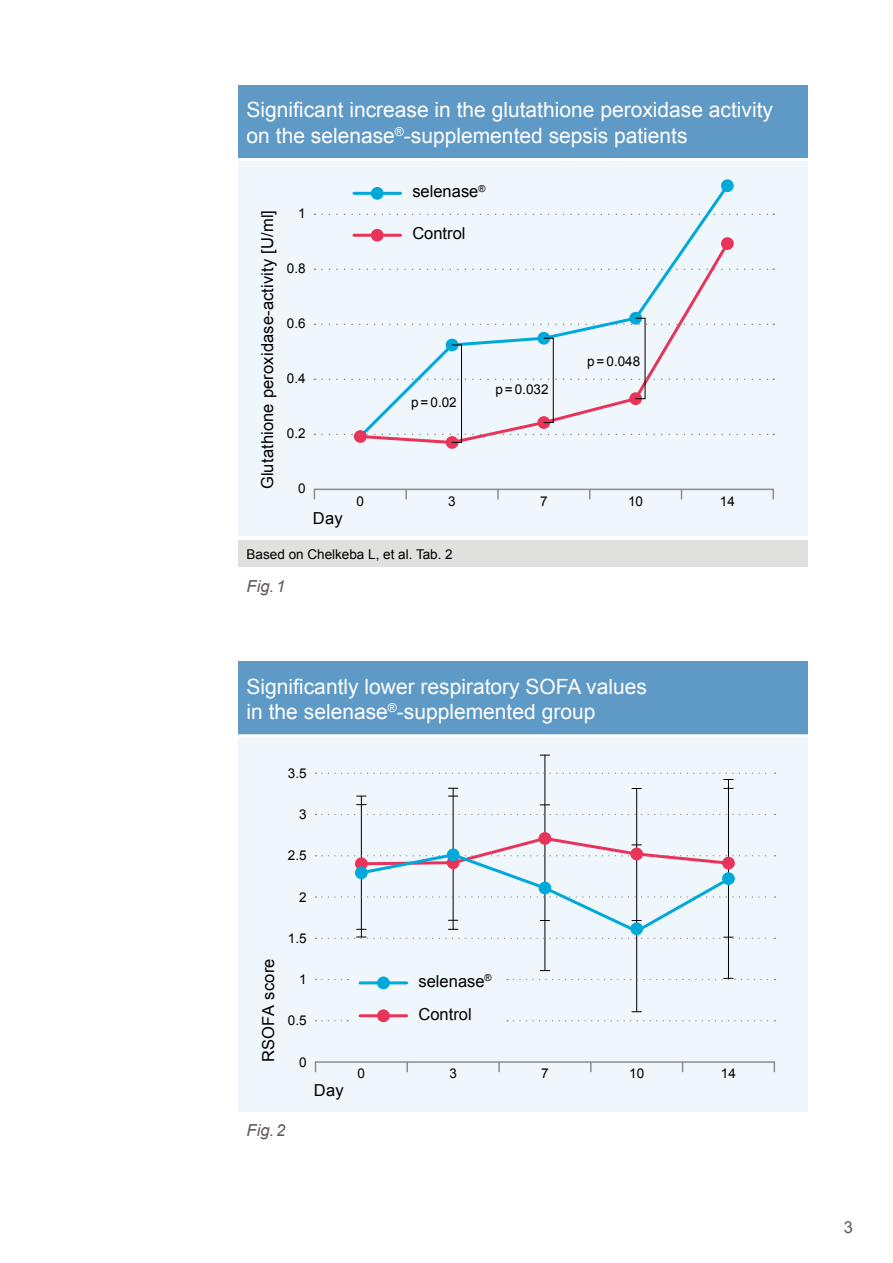
<style>
.page{position:relative;width:893px;height:1263px;background:#fff}
.page>*{position:absolute;margin:0;border:0;box-sizing:border-box;transform-origin:0 0}
.Headline_Balken_blue{font:21px/25.2px "Arial";color:#fff}
.t1{font:16.5px/32.8px "Arial";letter-spacing:.01em;color:#000}
.Abbildung{font:italic 16.5px "Arial";color:#60565a}
.inhalt{font:16.5px "Arial";color:#60565a}
.Quelle{font:13.5px "Arial";color:#000}
</style>
<div class="page">
<div style="left:238px;top:85px;width:570px;height:75px;background:#5f9ac6"></div>
<div style="left:238px;top:160px;width:570px;height:376px;background:#eff6fc"></div>
<div style="left:238px;top:540px;width:570px;height:27px;background:#e0e1df"></div>
<hr style="left:238px;top:158px;width:570px;height:3px;background:#fff">
<svg style="left:356px;top:182px;width:375px;height:57px"></svg>
<svg style="left:354px;top:430px;width:13px;height:13px"></svg>
<div style="left:446px;top:436px;width:12px;height:13px;background:#e83458;border-radius:50%"></div>
<svg style="left:721px;top:237px;width:13px;height:13px"></svg>
<div style="left:721px;top:179px;width:13px;height:13px;background:#00a9d9;border-radius:50%"></div>
<svg style="left:357px;top:239px;width:374px;height:206px"></svg>
<div style="left:543px;top:338px;width:11px;height:85px;border:1px solid #000"></div>
<div style="left:452px;top:345px;width:10px;height:98px;border:1px solid #000"></div>
<hr style="left:354px;top:192px;width:47px;height:3px;background:#00a9d9">
<div style="left:371px;top:187px;width:13px;height:13px;background:#00a9d9;border-radius:50%"></div>
<hr style="left:354px;top:234px;width:47px;height:3px;background:#e83458">
<div style="left:371px;top:229px;width:13px;height:13px;background:#e83458;border-radius:50%"></div>
<svg style="left:322px;top:434px;width:452px;height:1px"></svg>
<svg style="left:322px;top:379px;width:452px;height:1px"></svg>
<svg style="left:322px;top:324px;width:452px;height:1px"></svg>
<svg style="left:322px;top:269px;width:452px;height:1px"></svg>
<svg style="left:322px;top:214px;width:452px;height:1px"></svg>
<div style="left:314px;top:489px;width:460px;height:11px;border:2px solid #8b8d8f"></div>
<svg style="left:405px;top:489px;width:2px;height:10px"></svg>
<svg style="left:497px;top:489px;width:2px;height:10px"></svg>
<div style="left:238px;top:661px;width:570px;height:75px;background:#5f9ac6"></div>
<div style="left:238px;top:736px;width:570px;height:375px;background:#eff6fc"></div>
<hr style="left:238px;top:734px;width:570px;height:3px;background:#fff">
<hr style="left:361px;top:796px;width:1px;height:141px;background:#000">
<hr style="left:453px;top:788px;width:1px;height:141px;background:#000">
<hr style="left:545px;top:755px;width:1px;height:215px;background:#000">
<hr style="left:636px;top:788px;width:1px;height:224px;background:#000">
<hr style="left:728px;top:779px;width:1px;height:199px;background:#000">
<svg style="left:538px;top:832px;width:13px;height:13px"></svg>
<hr style="left:360px;top:981px;width:47px;height:3px;background:#00a9d9">
<div style="left:377px;top:976px;width:13px;height:13px;background:#00a9d9;border-radius:50%"></div>
<hr style="left:360px;top:1014px;width:47px;height:3px;background:#e83458">
<div style="left:377px;top:1009px;width:13px;height:13px;background:#e83458;border-radius:50%"></div>
<svg style="left:507px;top:978px;width:268px;height:2px"></svg>
<svg style="left:507px;top:1020px;width:268px;height:1px"></svg>
<svg style="left:322px;top:835px;width:453px;height:104px"></svg>
<svg style="left:322px;top:814px;width:453px;height:1px"></svg>
<svg style="left:322px;top:772px;width:453px;height:8px"></svg>
<div style="left:315px;top:1061px;width:460px;height:11px;border:2px solid #8b8d8f"></div>
<svg style="left:406px;top:1062px;width:2px;height:9px"></svg>
<svg style="left:498px;top:1062px;width:2px;height:9px"></svg>
<svg style="left:590px;top:1062px;width:2px;height:9px"></svg>
<p class="Headline_Balken_blue" style="left:247px;top:98px;width:528px">Significant increase in the glutathione peroxidase activity on the selenase<sup>®</sup>-supplemented sepsis patients</p>
<p class="t1" style="left:251px;top:489px;width:281px;rotate:-90deg">Glutathione peroxidase-activity [U/ml]</p>
<p class="Quelle" style="left:298px;top:205px;width:9px">1</p>
<p class="Quelle" style="left:287px;top:260px;width:20px">0.8</p>
<p class="Quelle" style="left:287px;top:315px;width:20px">0.6</p>
<p class="Quelle" style="left:287px;top:370px;width:20px">0.4</p>
<p class="Quelle" style="left:287px;top:425px;width:20px">0.2</p>
<p class="Quelle" style="left:298px;top:480px;width:9px">0</p>
<p class="t1" style="left:313px;top:501px;width:31px">Day</p>
<p class="t1" style="left:412px;top:175px;width:75px">selenase<sup>®</sup></p>
<p class="t1" style="left:412px;top:217px;width:55px">Control</p>
<p class="Quelle" style="left:411px;top:394px;width:47px">p = 0.02</p>
<p class="Quelle" style="left:495px;top:381px;width:55px">p = 0.032</p>
<p class="Quelle" style="left:587px;top:352px;width:55px">p = 0.048</p>
<p class="Quelle" style="left:357px;top:492px;width:9px">0</p>
<p class="Quelle" style="left:448px;top:492px;width:9px">3</p>
<p class="Quelle" style="left:540px;top:492px;width:9px">7</p>
<p class="Quelle" style="left:628px;top:492px;width:17px">10</p>
<p class="Quelle" style="left:720px;top:492px;width:17px">14</p>
<p class="Quelle" style="left:247px;top:545px;width:208px">Based on Chelkeba L, et al. Tab. 2</p>
<p class="Abbildung" style="left:247px;top:576px;width:40px">Fig.1</p>
<p class="Headline_Balken_blue" style="left:247px;top:674px;width:402px">Significantly lower respiratory SOFA values in the selenase<sup>®</sup>-supplemented group</p>
<p class="Quelle" style="left:288px;top:764px;width:20px">3.5</p>
<p class="Quelle" style="left:299px;top:805px;width:9px">3</p>
<p class="Quelle" style="left:288px;top:847px;width:20px">2.5</p>
<p class="Quelle" style="left:299px;top:888px;width:9px">2</p>
<p class="t1" style="left:252px;top:1062px;width:105px;rotate:-90deg">RSOFA score</p>
<p class="Quelle" style="left:288px;top:929px;width:20px">1.5</p>
<p class="Quelle" style="left:299px;top:970px;width:9px">1</p>
<p class="Quelle" style="left:288px;top:1012px;width:20px">0.5</p>
<p class="Quelle" style="left:299px;top:1053px;width:9px">0</p>
<p class="t1" style="left:314px;top:1074px;width:31px">Day</p>
<p class="Abbildung" style="left:247px;top:1119px;width:40px">Fig.2</p>
<p class="t1" style="left:419px;top:965px;width:75px">selenase<sup>®<br></sup>Control</p>
<p class="Quelle" style="left:358px;top:1065px;width:9px">0</p>
<p class="Quelle" style="left:449px;top:1065px;width:9px">3</p>
<p class="Quelle" style="left:541px;top:1065px;width:9px">7</p>
<p class="Quelle" style="left:629px;top:1065px;width:17px">10</p>
<p class="Quelle" style="left:721px;top:1065px;width:17px">14</p>
<p class="inhalt" style="left:844px;top:1216px;width:11px">3</p>
</div>
